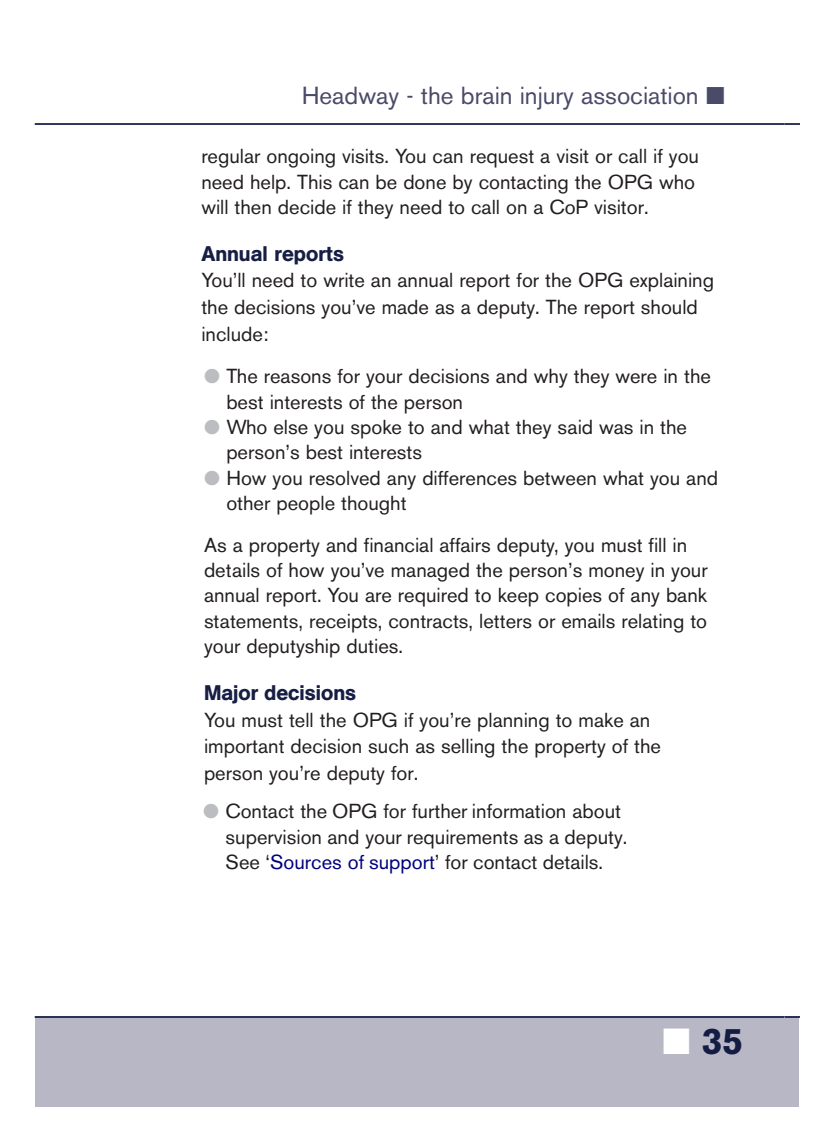
<style>
.page{position:relative;width:834px;height:1141px;background:#fff}
.page>*{position:absolute;margin:0;border:0;box-sizing:border-box;transform-origin:0 0}
.t1{font:700 36.75px "Akzidenz Grotesk BE";color:#141c44}
.t2{font:24.5px "Akzidenz Grotesk BE";color:#4a4a69}
.t3{font:500 21px "AG Book BQ";color:#161e44}
.t4{font:20.12px/25.4px "Akzidenz Grotesk BE";color:#231f20}
.s1{color:#bbbdc0}
.s2{color:#221f1f}
.s3{color:#00007d}
.s4{color:#fff}
</style>
<div class="page">
<div style="left:784px;top:1017px;width:15px;height:89px;background:#b8b7c5"></div>
<svg style="left:784px;top:123px;width:15px;height:2px"></svg>
<svg style="left:784px;top:1016px;width:15px;height:2px"></svg>
<div style="left:35px;top:1017px;width:749px;height:89px;background:#b8b7c5"></div>
<hr style="left:35px;top:123px;width:749px;height:2px;background:#141c44">
<hr style="left:35px;top:1016px;width:749px;height:2px;background:#141c44">
<p class="t2" style="left:301px;top:87px;width:424px">Headway - the brain injury association ■</p>
<p class="t4" style="left:201px;top:144px;width:499px">regular ongoing visits. You can request a visit or call if you need help. This can be done by contacting the OPG who will then decide if they need to call on a CoP visitor.</p>
<p class="t3" style="left:201px;top:246px;width:144px">Annual reports</p>
<p class="t4" style="left:201px;top:269px;width:514px;line-height:26.8px">You’ll need to write an annual report for the OPG explaining the decisions you’ve made as a deputy. The report should include:</p>
<p class="t4" style="left:226px;top:366px;width:486px;text-indent:-22px"><span class="s1">●</span> The reasons for your decisions and why they were in the best interests of the person</p>
<p class="t4" style="left:226px;top:416px;width:462px;text-indent:-22px"><span class="s1">●</span> Who else you spoke to and what they said was in the person’s best interests</p>
<p class="t4" style="left:226px;top:467px;width:493px;text-indent:-22px"><span class="s1">●</span> How you resolved any differences between what you and other people thought</p>
<p class="t4" style="left:204px;top:534px;width:505px">As a property and financial affairs deputy, you must fill in details of how you’ve managed the person’s money in your annual report. You are required to keep copies of any bank statements, receipts, contracts, letters or emails relating to your deputyship duties.</p>
<p class="t3" style="left:204px;top:686px;width:153px">Major decisions</p>
<p class="t4" style="left:204px;top:708px;width:458px;line-height:26.8px">You must tell the OPG if you’re planning to make an important decision such as selling the property of the person you’re deputy for.</p>
<p class="t4" style="left:225px;top:801px;width:403px;text-indent:-22px"><span class="s1">●</span> Contact the OPG for further information about supervision and your requirements as a deputy.<br>See <span class="s2">‘</span><span class="s3">Sources of support</span><span class="s2">’</span> for contact details.</p>
<h1 class="t1" style="left:662px;top:1020px;width:82px"><span class="s4">■</span> 35</h1>
</div>
